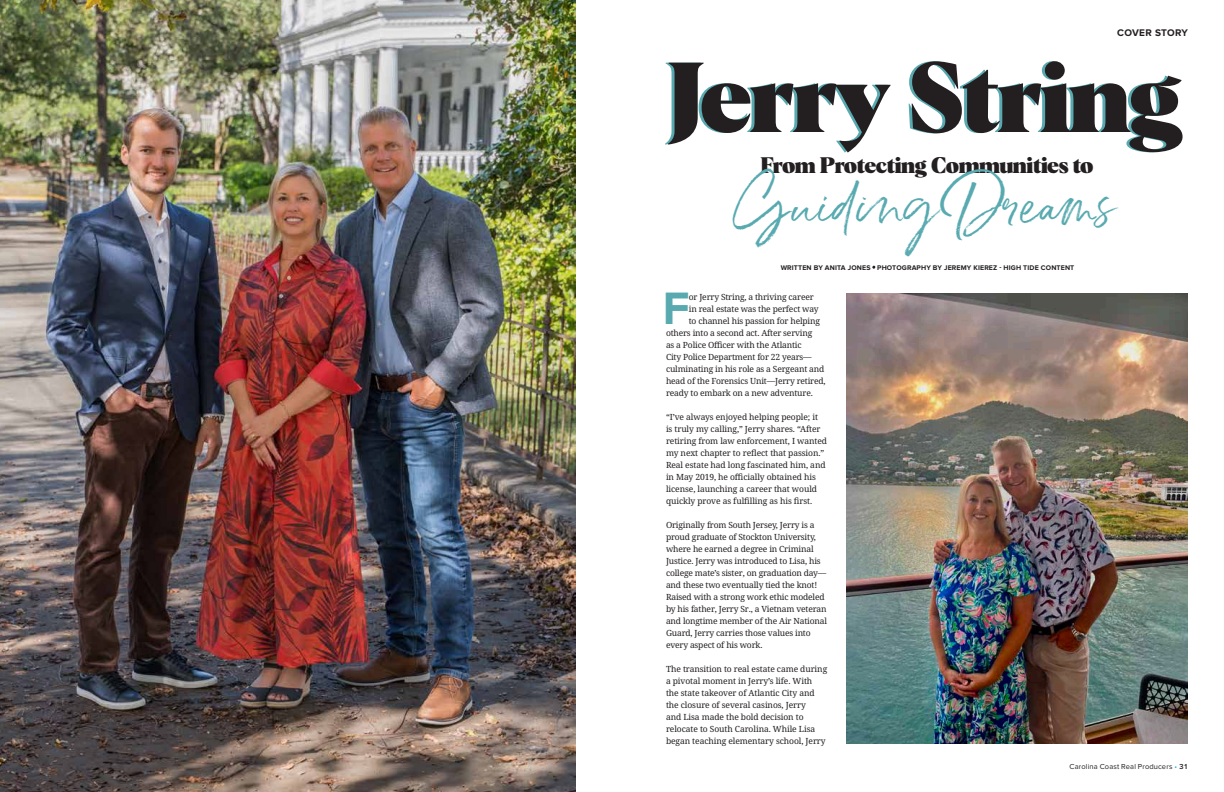
<style>
.page{position:relative;width:1224px;height:792px;background:#fff}
.page>*{position:absolute;margin:0;border:0;box-sizing:border-box;transform-origin:0 0}
.t1{font:900 97px "Albra";letter-spacing:-.02em;color:#231f20}
.t2{font:50px "Belluga";letter-spacing:-.01em;color:#58aab0}
.t3{font:700 47.1px "Proxima Nova";color:#58aab0}
.t4{font:900 22px "Albra";letter-spacing:-.025em;color:#231f20}
.t5{font:700 10px "Proxima Nova";letter-spacing:.025em;color:#231f20}
.t6{font:8.5px/12px "Avrile Serif";letter-spacing:-.02em;color:#231f20}
.t7{font:7.5px "Proxima Nova";letter-spacing:.02em;color:#231f20}
.t8{font:700 7px "Proxima Nova";letter-spacing:.02em;color:#231f20}
.s1{color:#19a8e0}
.s2{font-weight:600}
</style>
<div class="page">
<img style="left:0;top:0;width:575px;height:792px">
<img style="left:847px;top:294px;width:341px;height:450px">
<p class="t5" style="left:1117px;top:28px;width:72px">COVER STORY</p>
<h1 class="t1" style="left:667px;top:27px;width:517px">Jerry String</h1>
<h3 class="t4" style="left:760px;top:149px;width:335px">From Protecting Communities to</h3>
<h2 class="t2" style="left:729px;top:175px;width:386px">Guiding Dreams</h2>
<p class="t8" style="left:781px;top:264px;width:295px">WRITTEN BY ANITA JONES • PHOTOGRAPHY BY JEREMY KIEREZ - HIGH TIDE CONTENT</p>
<h3 class="t3" style="left:663px;top:287px;width:28px">F</h3>
<p class="t6" style="left:689px;top:291px;width:126px">or Jerry String, a thriving career</p>
<p class="t6" style="left:689px;top:303px;width:131px">in real estate was the perfect way</p>
<p class="t6" style="left:689px;top:315px;width:133px">to channel his passion for helping</p>
<p class="t6" style="left:666px;top:327px;width:148px">others into a second act. After serving</p>
<p class="t6" style="left:666px;top:339px;width:137px">as a Police Officer with the Atlantic</p>
<p class="t6" style="left:666px;top:351px;width:147px">City Police Department for 22 years—</p>
<p class="t6" style="left:666px;top:363px;width:160px">culminating in his role as a Sergeant and</p>
<p class="t6" style="left:666px;top:375px;width:161px">head of the Forensics Unit—Jerry retired,</p>
<p class="t6" style="left:666px;top:387px;width:148px">ready to embark on a new adventure.</p>
<p class="t6" style="left:666px;top:411px;width:163px">“I’ve always enjoyed helping people; it<br>is truly my calling,” Jerry shares. “After retiring from law enforcement, I wanted my next chapter to reflect that passion.” Real estate had long fascinated him, and in May 2019, he officially obtained his license, launching a career that would quickly prove as fulfilling as his first.</p>
<p class="t6" style="left:666px;top:519px;width:163px">Originally from South Jersey, Jerry is a proud graduate of Stockton University, where he earned a degree in Criminal Justice. Jerry was introduced to Lisa, his college mate’s sister, on graduation day— and these two eventually tied the knot!<br>Raised with a strong work ethic modeled by his father, Jerry Sr., a Vietnam veteran and longtime member of the Air National Guard, Jerry carries those values into every aspect of his work.</p>
<p class="t6" style="left:666px;top:663px;width:163px">The transition to real estate came during a pivotal moment in Jerry’s life. With<br>the state takeover of Atlantic City and the closure of several casinos, Jerry<br>and Lisa made the bold decision to relocate to South Carolina. While Lisa began teaching elementary school, Jerry</p>
<p class="t7" style="left:1070px;top:762px;width:120px">Carolina Coast Real Producers <span class="s1">•</span> <span class="s2">31</span></p>
</div>
